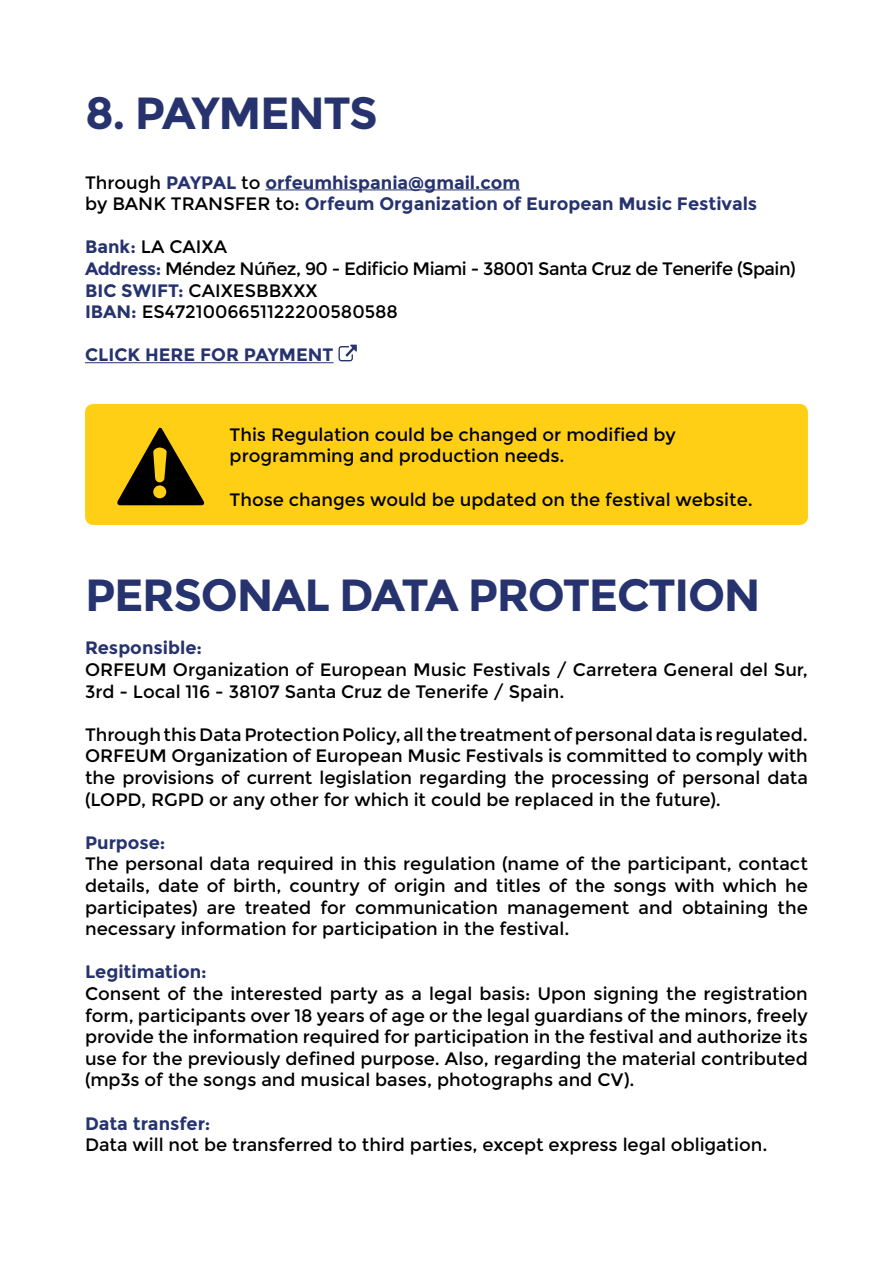
<style>
.page{position:relative;width:893px;height:1263px;background:#fff}
.page>*{position:absolute;margin:0;border:0;box-sizing:border-box;transform-origin:0 0}
.t1{font:700 45px "Montserrat";letter-spacing:-.03em;color:#26336e}
.t2{font:18px/21.6px "Montserrat";color:#000;text-align:justify}
.t3{font:700 18px/21.6px "Montserrat";color:#26336e}
.t4{font:18px/21.6px "Montserrat";letter-spacing:-.03em;color:#000}
.s1{font-weight:400;color:#000}
.s2{font-weight:700;color:#26336e}
</style>
<div class="page">
<hr style="left:265px;top:189px;width:255px;height:1px;background:#26336e">
<hr style="left:85px;top:362px;width:249px;height:1px;background:#26336e">
<svg style="left:338px;top:345px;width:19px;height:16px"></svg>
<div style="left:85px;top:404px;width:723px;height:121px;background:#ffcf15;border-radius:9px"></div>
<svg style="left:117px;top:427px;width:87px;height:78px"></svg>
<h1 class="t1" style="left:85px;top:86px;width:294px">8. PAYMENTS</h1>
<p class="t3" style="left:85px;top:171px;width:674px"><span class="s1">Through</span> PAYPAL <span class="s1">to</span> orfeumhispania@gmail.com<br><span class="s1">by BANK TRANSFER to:</span> Orfeum Organization of European Music Festivals</p>
<p class="t4" style="left:85px;top:236px;width:712px"><span class="s2">Bank:</span> LA CAIXA<br><span class="s2">Address:</span> Méndez Núñez, 90 - Edificio Miami - 38001 Santa Cruz de Tenerife (Spain)<br><span class="s2">BIC SWIFT:</span> CAIXESBBXXX<br><span class="s2">IBAN:</span> ES4721006651122200580588</p>
<p class="t3" style="left:85px;top:344px;width:250px">CLICK HERE FOR PAYMENT</p>
<p class="t2" style="left:230px;top:424px;width:448px">This Regulation could be changed or modified by programming and production needs.</p>
<p class="t2" style="left:230px;top:489px;width:525px">Those changes would be updated on the festival website.</p>
<h1 class="t1" style="left:85px;top:568px;width:677px">PERSONAL DATA PROTECTION</h1>
<p class="t3" style="left:85px;top:637px;width:119px">Responsible:</p>
<p class="t2" style="left:85px;top:659px;width:724px">ORFEUM Organization of European Music Festivals / Carretera General del Sur,<br>3rd - Local 116 - 38107 Santa Cruz de Tenerife / Spain.</p>
<p class="t2" style="left:85px;top:724px;width:724px">Through this Data Protection Policy, all the treatment of personal data is regulated.<br>ORFEUM Organization of European Music Festivals is committed to comply with the provisions of current legislation regarding the processing of personal data (LOPD, RGPD or any other for which it could be replaced in the future).</p>
<p class="t3" style="left:85px;top:832px;width:82px">Purpose:</p>
<p class="t2" style="left:85px;top:853px;width:724px">The personal data required in this regulation (name of the participant, contact details, date of birth, country of origin and titles of the songs with which he participates) are treated for communication management and obtaining the necessary information for participation in the festival.</p>
<p class="t3" style="left:85px;top:961px;width:123px">Legitimation:</p>
<p class="t2" style="left:85px;top:983px;width:724px">Consent of the interested party as a legal basis: Upon signing the registration form, participants over 18 years of age or the legal guardians of the minors, freely provide the information required for participation in the festival and authorize its use for the previously defined purpose. Also, regarding the material contributed (mp3s of the songs and musical bases, photographs and CV).</p>
<p class="t3" style="left:85px;top:1112px;width:127px">Data transfer:</p>
<p class="t2" style="left:85px;top:1134px;width:684px">Data will not be transferred to third parties, except express legal obligation.</p>
</div>
